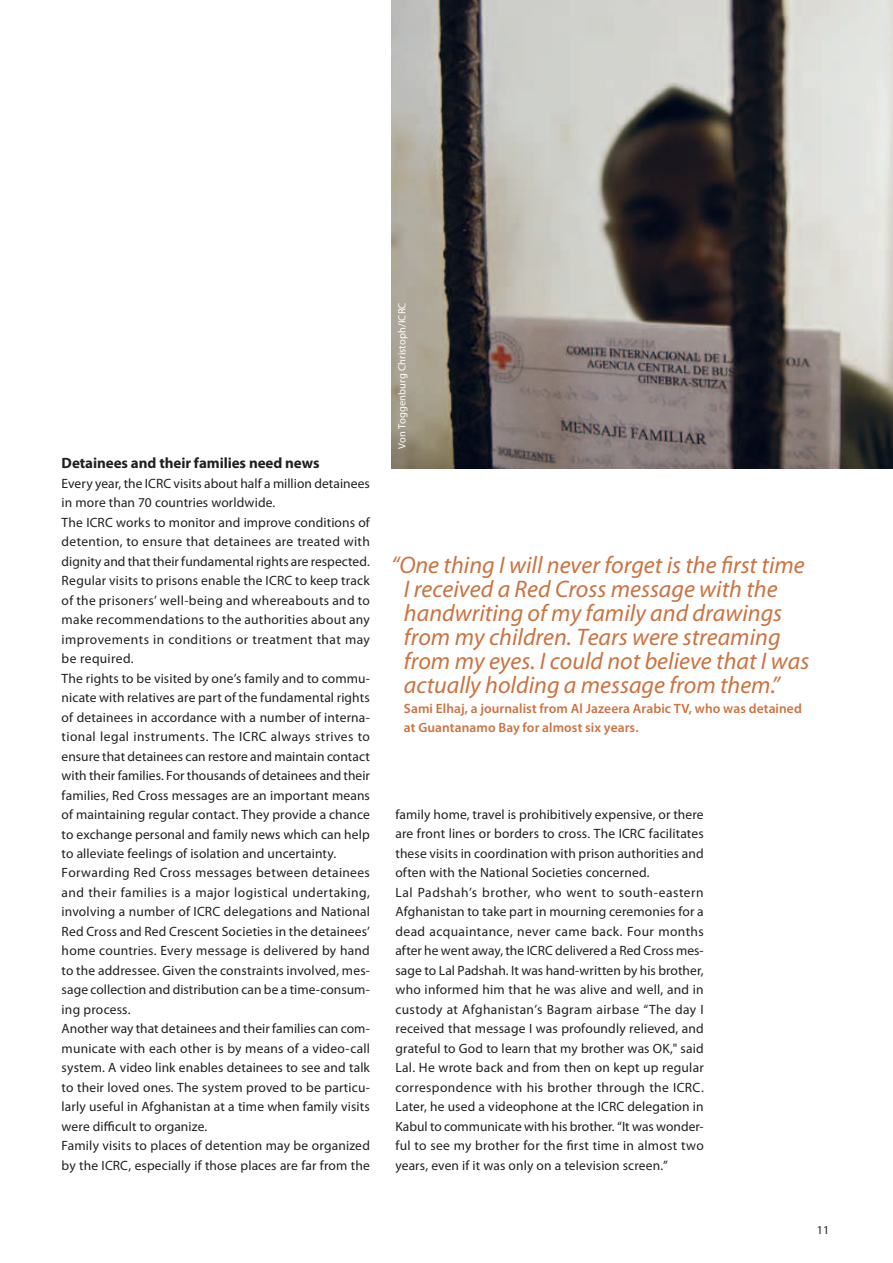
<style>
.page{position:relative;width:893px;height:1263px;background:#fff}
.page>*{position:absolute;margin:0;border:0;box-sizing:border-box;transform-origin:0 0}
.t1{font:italic 24px/24px "Myriad Pro";color:#cc7240}
.t2{font:700 15px "Myriad Pro";letter-spacing:-.005em;color:#231f20}
.t3{font:13.5px/19.5px "Myriad Pro";letter-spacing:.01em;color:#231f20}
.t4{font:600 13.5px/19.5px "Myriad Pro";letter-spacing:.005em;color:#cc7240}
.t5{font:12px "Myriad Pro";color:#231f20}
.t6{font:10.5px "Myriad Pro";letter-spacing:.015em;color:#fff}
</style>
<div class="page">
<img style="left:391px;top:0;width:502px;height:468px">
<p class="t2" style="left:62px;top:453px;width:259px">Detainees and their families need news</p>
<p class="t3" style="left:62px;top:473px;width:310px">Every year, the ICRC visits about half a million detainees in more than 70 countries worldwide.<br>The ICRC works to monitor and improve conditions of detention, to ensure that detainees are treated with dignity and that their fundamental rights are respected.<br>Regular visits to prisons enable the ICRC to keep track of the prisoners’ well-being and whereabouts and to make recommendations to the authorities about any improvements in conditions or treatment that may be required.<br>The rights to be visited by one’s family and to commu&shy;nicate with relatives are part of the fundamental rights of detainees in accordance with a number of interna&shy;tional legal instruments. The ICRC always strives to ensure that detainees can restore and maintain contact with their families. For thousands of detainees and their families, Red Cross messages are an important means of maintaining regular contact. They provide a chance to exchange personal and family news which can help to alleviate feelings of isolation and uncertainty.<br>Forwarding Red Cross messages between detainees and their families is a major logistical undertaking, involving a number of ICRC delegations and National Red Cross and Red Crescent Societies in the detainees’ home countries. Every message is delivered by hand to the addressee. Given the constraints involved, mes&shy;sage collection and distribution can be a time-consum&shy;ing process.<br>Another way that detainees and their families can com&shy;municate with each other is by means of a video-call system. A video link enables detainees to see and talk to their loved ones. The system proved to be particu&shy;larly useful in Afghanistan at a time when family visits were difficult to organize.<br>Family visits to places of detention may be organized by the ICRC, especially if those places are far from the</p>
<p class="t6" style="left:395px;top:449px;width:148px;rotate:-90deg">Von Toggenburg Christoph/ICRC</p>
<p class="t1" style="left:404px;top:553px;width:407px;text-indent:-13px">“One thing I will never forget is the first time I received a Red Cross message with the handwriting of my family and drawings from my children. Tears were streaming from my eyes. I could not believe that I was actually holding a message from them.”</p>
<p class="t4" style="left:404px;top:698px;width:399px">Sami Elhaj, a journalist from Al Jazeera Arabic TV, who was detained at Guantanamo Bay for almost six years.</p>
<p class="t3" style="left:395px;top:804px;width:310px">family home, travel is prohibitively expensive, or there are front lines or borders to cross. The ICRC facilitates these visits in coordination with prison authorities and often with the National Societies concerned.<br>Lal Padshah’s brother, who went to south-eastern Afghanistan to take part in mourning ceremonies for a dead acquaintance, never came back. Four months after he went away, the ICRC delivered a Red Cross mes&shy;sage to Lal Padshah. It was hand-written by his brother, who informed him that he was alive and well, and in custody at Afghanistan’s Bagram airbase “The day I received that message I was profoundly relieved, and grateful to God to learn that my brother was OK," said Lal. He wrote back and from then on kept up regular correspondence with his brother through the ICRC.<br>Later, he used a videophone at the ICRC delegation in Kabul to communicate with his brother. “It was wonder&shy;ful to see my brother for the first time in almost two years, even if it was only on a television screen.”</p>
<p class="t5" style="left:817px;top:1222px;width:14px">11</p>
</div>
